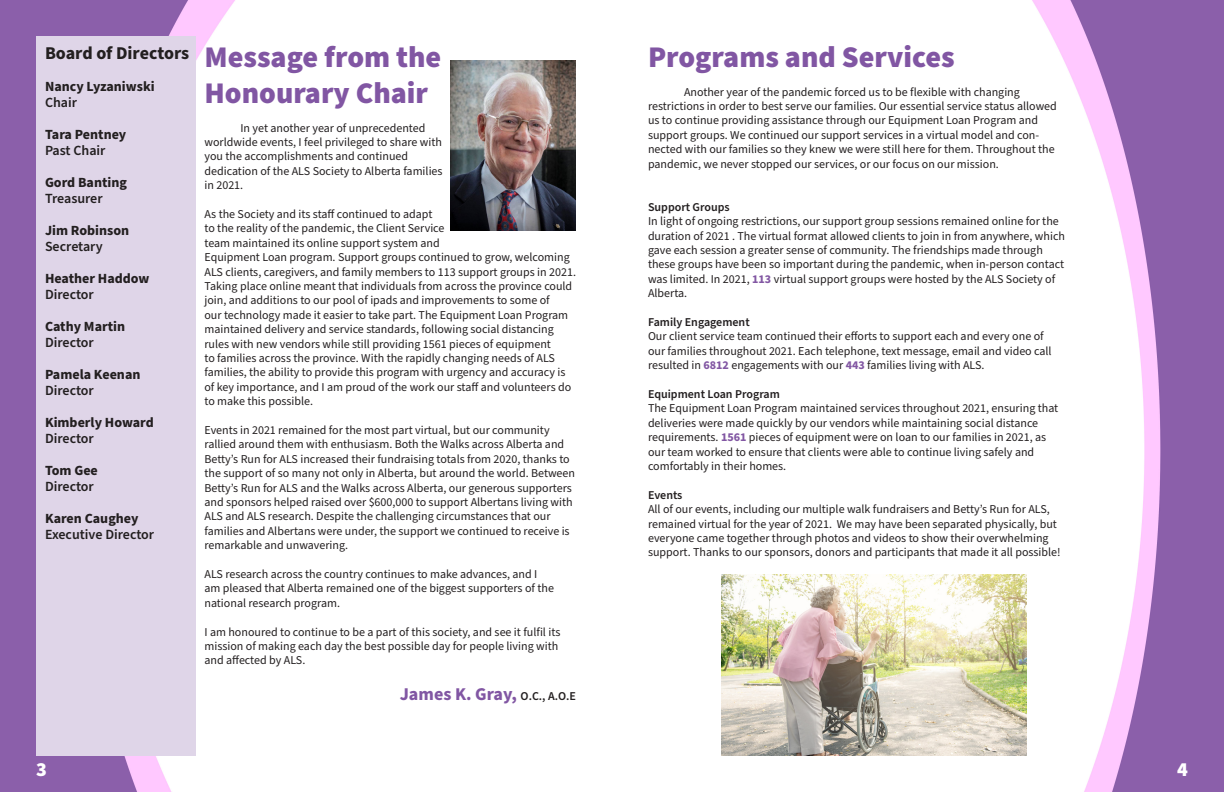
<style>
.page{position:relative;width:1224px;height:792px;background:#fff}
.page>*{position:absolute;margin:0;border:0;box-sizing:border-box;transform-origin:0 0}
.main_subtitles{font:900 30px "Source Sans Pro";color:#8156a3}
.page_numbers{font:900 20px "Source Sans Pro";color:#fff}
.names{font:700 18px "Source Sans Pro";color:#8156a3}
.subtitles{font:700 18px "Source Sans Pro";letter-spacing:-.005em;color:#231f20}
.subtitles-2{font:700 14px "Source Sans Pro";color:#231f20}
.subtitles-3{font:600 14px "Source Sans Pro";color:#231f20}
.t1{font:12px/14.4px "Source Sans Pro";color:#231f20}
.subtitles-4{font:600 12px "Source Sans Pro";color:#231f20}
.s1{font-weight:600;font-size:12px;color:#231f20}
.s2{font-weight:700;color:#8257a3}
</style>
<div class="page">
<img style="left:0;top:0;width:235px;height:792px">
<img style="left:834px;top:0;width:390px;height:792px">
<div style="left:36px;top:36px;width:160px;height:720px;background:#dfd5e8"></div>
<img style="left:450px;top:60px;width:126px;height:171px">
<img style="left:721px;top:575px;width:306px;height:181px">
<p class="subtitles" style="left:45px;top:40px;width:146px">Board of Directors</p>
<p class="subtitles-2" style="left:45px;top:76px;width:111px">Nancy Lyzaniwski</p>
<p class="subtitles-3" style="left:45px;top:93px;width:34px">Chair</p>
<p class="subtitles-2" style="left:45px;top:124px;width:83px">Tara Pentney</p>
<p class="subtitles-3" style="left:45px;top:141px;width:62px">Past Chair</p>
<p class="subtitles-2" style="left:45px;top:172px;width:84px">Gord Banting</p>
<p class="subtitles-3" style="left:45px;top:189px;width:59px">Treasurer</p>
<p class="subtitles-2" style="left:45px;top:220px;width:86px">Jim Robinson</p>
<p class="subtitles-3" style="left:45px;top:237px;width:59px">Secretary</p>
<p class="subtitles-2" style="left:45px;top:268px;width:106px">Heather Haddow</p>
<p class="subtitles-3" style="left:45px;top:285px;width:50px">Director</p>
<p class="subtitles-2" style="left:45px;top:316px;width:82px">Cathy Martin</p>
<p class="subtitles-3" style="left:45px;top:333px;width:50px">Director</p>
<p class="subtitles-2" style="left:45px;top:364px;width:97px">Pamela Keenan</p>
<p class="subtitles-3" style="left:45px;top:381px;width:50px">Director</p>
<p class="subtitles-2" style="left:45px;top:412px;width:110px">Kimberly Howard</p>
<p class="subtitles-3" style="left:45px;top:429px;width:50px">Director</p>
<p class="subtitles-2" style="left:45px;top:460px;width:54px">Tom Gee</p>
<p class="subtitles-3" style="left:45px;top:477px;width:50px">Director</p>
<p class="subtitles-2" style="left:45px;top:508px;width:95px">Karen Caughey</p>
<p class="subtitles-3" style="left:45px;top:525px;width:111px">Executive Director</p>
<p class="main_subtitles" style="left:204px;top:36px;width:238px">Message from the</p>
<p class="main_subtitles" style="left:204px;top:72px;width:225px">Honourary Chair</p>
<p class="t1" style="left:204px;top:121px;width:239px;text-indent:36px">In yet another year of unprecedented worldwide events, I feel privileged to share with you the accomplishments and continued</p>
<p class="t1" style="left:204px;top:164px;width:240px">dedication of the ALS Society to Alberta families in 2021.</p>
<p class="t1" style="left:204px;top:207px;width:373px">As the Society and its staff continued to adapt<br>to the reality of the pandemic, the Client Service<br>team maintained its online support system and<br>Equipment Loan program. Support groups continued to grow, welcoming ALS clients, caregivers, and family members to 113 support groups in 2021.<br>Taking place online meant that individuals from across the province could join, and additions to our pool of ipads and improvements to some of<br>our technology made it easier to take part. The Equipment Loan Program maintained delivery and service standards, following social distancing rules with new vendors while still providing 1561 pieces of equipment<br>to families across the province. With the rapidly changing needs of ALS families, the ability to provide this program with urgency and accuracy is of key importance, and I am proud of the work our staff and volunteers do to make this possible.</p>
<p class="t1" style="left:204px;top:423px;width:372px">Events in 2021 remained for the most part virtual, but our community rallied around them with enthusiasm. Both the Walks across Alberta and Betty’s Run for ALS increased their fundraising totals from 2020, thanks to the support of so many not only in Alberta, but around the world. Between Betty’s Run for ALS and the Walks across Alberta, our generous supporters and sponsors helped raised over $600,000 to support Albertans living with ALS and ALS research. Despite the challenging circumstances that our families and Albertans were under, the support we continued to receive is remarkable and unwavering.</p>
<p class="t1" style="left:204px;top:567px;width:351px">ALS research across the country continues to make advances, and I am pleased that Alberta remained one of the biggest supporters of the national research program.</p>
<p class="t1" style="left:204px;top:625px;width:357px">I am honoured to continue to be a part of this society, and see it fulfil its mission of making each day the best possible day for people living with and affected by ALS.</p>
<p class="names" style="left:400px;top:682px;width:178px">James K. Gray, <span class="s1">O.C., A.O.E</span></p>
<p class="main_subtitles" style="left:648px;top:36px;width:308px">Programs and Services</p>
<p class="t1" style="left:684px;top:85px;width:337px">Another year of the pandemic forced us to be flexible with changing</p>
<p class="t1" style="left:648px;top:99px;width:410px">restrictions in order to best serve our families. Our essential service status allowed us to continue providing assistance through our Equipment Loan Program and</p>
<p class="t1" style="left:648px;top:128px;width:408px">support groups. We continued our support services in a virtual model and con&shy;nected with our families so they knew we were still here for them. Throughout the pandemic, we never stopped our services, or our focus on our mission.</p>
<p class="subtitles-4" style="left:648px;top:199px;width:83px">Support Groups</p>
<p class="t1" style="left:648px;top:214px;width:412px">In light of ongoing restrictions, our support group sessions remained online for the</p>
<p class="t1" style="left:648px;top:229px;width:419px">duration of 2021 . The virtual format allowed clients to join in from anywhere, which gave each session a greater sense of community. The friendships made through these groups have been so important during the pandemic, when in-person contact was limited. In 2021, <span class="s2">113</span> virtual support groups were hosted by the ALS Society of Alberta.</p>
<p class="subtitles-4" style="left:648px;top:314px;width:103px">Family Engagement</p>
<p class="t1" style="left:648px;top:330px;width:405px">Our client service team continued their efforts to support each and every one of our families throughout 2021. Each telephone, text message, email and video call resulted in <span class="s2">6812</span> engagements with our <span class="s2">443</span> families living with ALS.</p>
<p class="subtitles-4" style="left:648px;top:386px;width:133px">Equipment Loan Program</p>
<p class="t1" style="left:648px;top:402px;width:412px">The Equipment Loan Program maintained services throughout 2021, ensuring that deliveries were made quickly by our vendors while maintaining social distance requirements. <span class="s2">1561</span> pieces of equipment were on loan to our families in 2021, as our team worked to ensure that clients were able to continue living safely and comfortably in their homes.</p>
<p class="subtitles-4" style="left:648px;top:487px;width:36px">Events</p>
<p class="t1" style="left:648px;top:502px;width:403px">All of our events, including our multiple walk fundraisers and Betty’s Run for ALS,</p>
<p class="t1" style="left:648px;top:517px;width:411px">remained virtual for the year of 2021. We may have been separated physically, but</p>
<p class="t1" style="left:648px;top:531px;width:402px">everyone came together through photos and videos to show their overwhelming</p>
<p class="t1" style="left:648px;top:546px;width:414px">support. Thanks to our sponsors, donors and participants that made it all possible!</p>
<p class="page_numbers" style="left:36px;top:756px;width:12px">3</p>
<p class="page_numbers" style="left:1177px;top:756px;width:12px">4</p>
</div>
